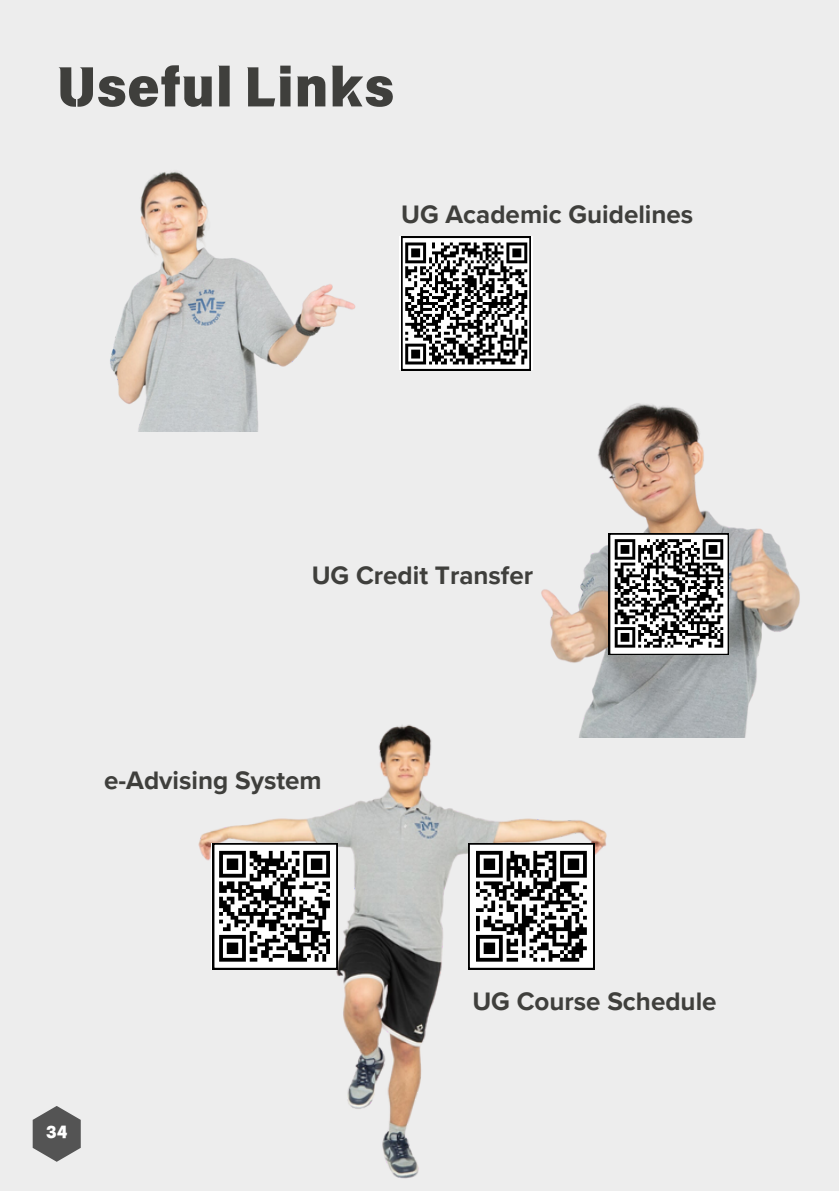
<style>
.page{position:relative;width:839px;height:1191px;background:#fff}
.page>*{position:absolute;margin:0;border:0;box-sizing:border-box;transform-origin:0 0}
.t1{font:52px "Canva Title Bole Latin";color:#3f3f3c}
.t2{font:700 26px "Proxima Nova";color:#3f3f3c}
.t3{font:17px "Canva Title Bole Latin";color:#fff}
</style>
<div class="page">
<div style="left:0;top:0;width:838px;height:1191px;background:#ededed"></div>
<div style="left:399px;top:237px;width:134px;height:133px;background:linear-gradient(to bottom,#fff,#fff)"></div>
<img style="left:110px;top:171px;width:246px;height:261px">
<img style="left:541px;top:403px;width:259px;height:334px">
<img style="left:198px;top:694px;width:489px;height:485px">
<svg style="left:33px;top:1106px;width:48px;height:56px"></svg>
<svg style="left:401px;top:237px;width:129px;height:133px"></svg>
<svg style="left:608px;top:533px;width:120px;height:122px"></svg>
<svg style="left:213px;top:843px;width:124px;height:126px"></svg>
<svg style="left:468px;top:843px;width:126px;height:126px"></svg>
<h1 class="t1" style="left:57px;top:61px;width:339px">Useful Links</h1>
<p class="t2" style="left:401px;top:199px;width:294px">UG Academic Guidelines</p>
<p class="t2" style="left:312px;top:560px;width:223px">UG Credit Transfer</p>
<p class="t2" style="left:104px;top:765px;width:219px">e-Advising System</p>
<p class="t3" style="left:46px;top:1124px;width:23px">34</p>
<p class="t2" style="left:472px;top:986px;width:246px">UG Course Schedule</p>
</div>
